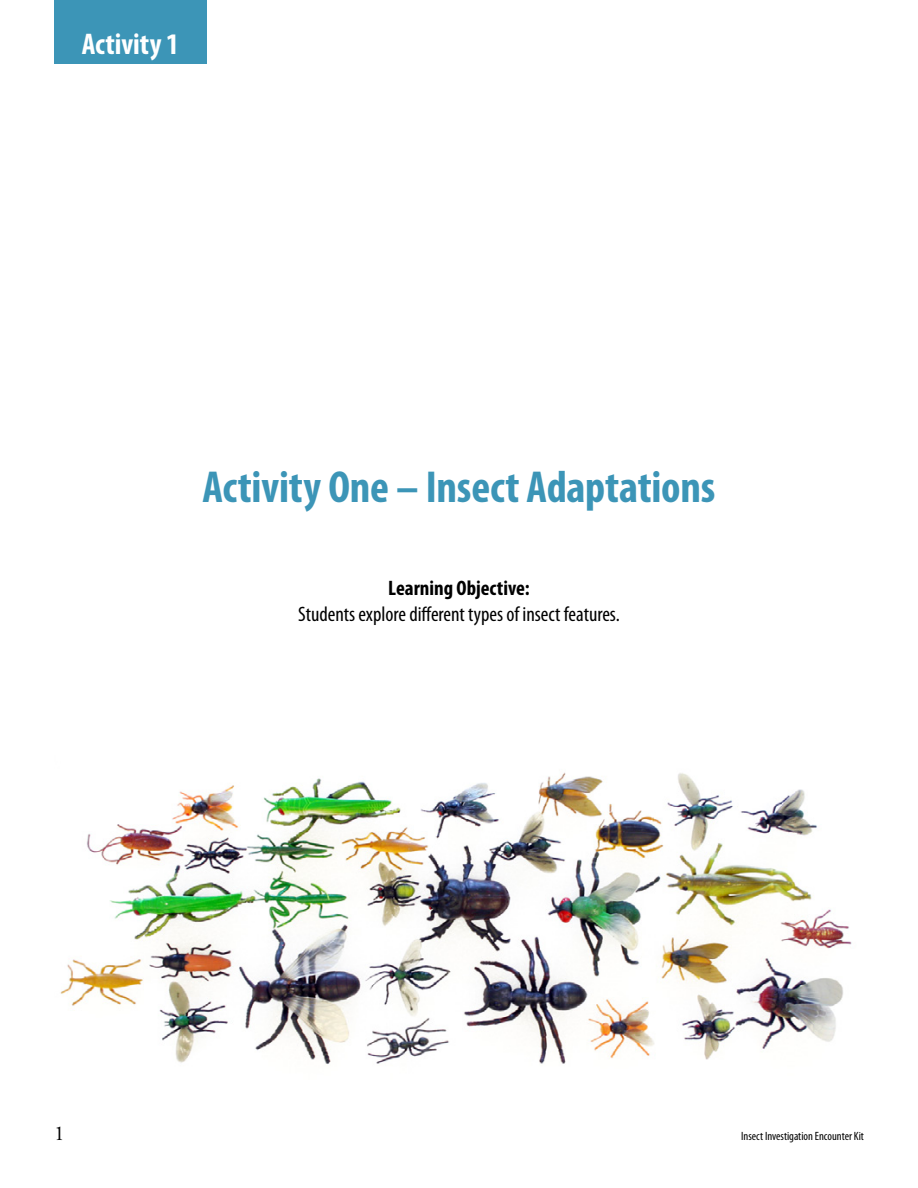
<style>
.page{position:relative;width:918px;height:1188px;background:#fff}
.page>*{position:absolute;margin:0;border:0;box-sizing:border-box;transform-origin:0 0}
.t1{font:700 condensed 45px "Myriad Pro";letter-spacing:-.005em;color:#3c95b7}
.t2{font:700 condensed 30px "Myriad Pro";color:#fff}
.t3{font:condensed 21px "Myriad Pro";color:#000}
.t4{font:700 condensed 21px "Myriad Pro";color:#000}
.t5{font:21px "Adobe Garamond Pro";color:#000}
.t6{font:condensed 12px "Myriad Pro";color:#000}
</style>
<div class="page">
<div style="left:54px;top:0;width:153px;height:64px;background:#3c95b7"></div>
<img style="left:60px;top:772px;width:792px;height:292px">
<p class="t2" style="left:82px;top:25px;width:99px">Activity 1</p>
<p class="t1" style="left:203px;top:459px;width:514px">Activity One – Insect Adaptations</p>
<p class="t4" style="left:388px;top:575px;width:143px">Learning Objective:</p>
<p class="t3" style="left:298px;top:601px;width:323px">Students explore different types of insect features.</p>
<p class="t5" style="left:54px;top:1121px;width:12px">1</p>
<p class="t6" style="left:741px;top:1128px;width:124px">Insect Investigation Encounter Kit</p>
</div>
